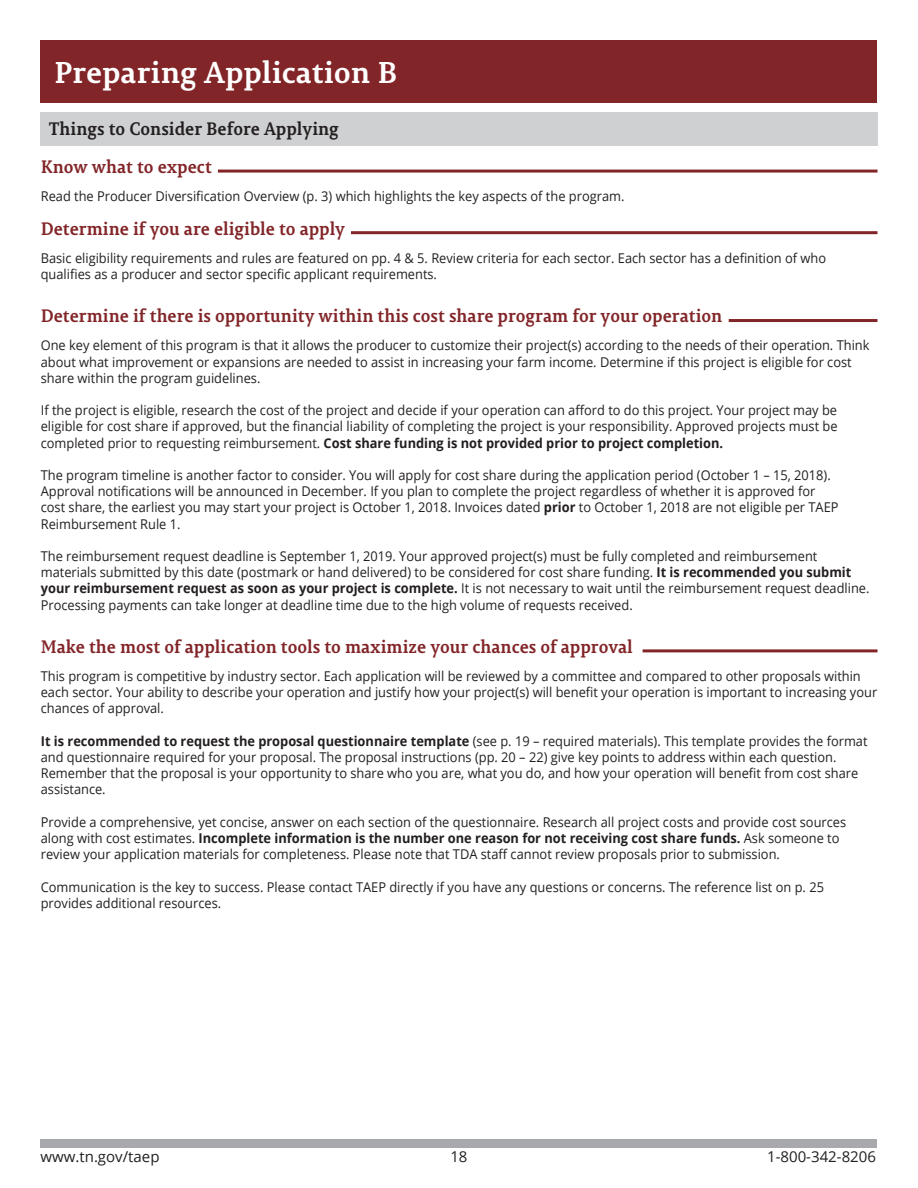
<style>
.page{position:relative;width:918px;height:1188px;background:#fff}
.page>*{position:absolute;margin:0;border:0;box-sizing:border-box;transform-origin:0 0}
.t1{font:700 30px "Permian Slab Serif Typeface";color:#fff}
.t2{font:700 18px "Permian Slab Serif Typeface";color:#822528;scale:.95 1}
.t3{font:700 18px "Permian Slab Serif Typeface";letter-spacing:-.005em;color:#231f20;scale:.95 1}
.t4{font:15px "Open Sans";color:#231f20}
.t5{font:13.5px/16.2px "Open Sans";color:#231f20;scale:.95 1}
.s1{font-weight:700}
</style>
<div class="page">
<div style="left:40px;top:40px;width:838px;height:63px;background:#822528"></div>
<div style="left:40px;top:1139px;width:838px;height:9px;background:#a8a9ad"></div>
<div style="left:40px;top:112px;width:838px;height:34px;background:#cfd0d2"></div>
<hr style="left:218px;top:170px;width:659px;height:3px;background:#822528">
<hr style="left:351px;top:231px;width:527px;height:3px;background:#822528">
<hr style="left:729px;top:319px;width:149px;height:3px;background:#822528">
<hr style="left:643px;top:649px;width:235px;height:3px;background:#822528">
<p class="t1" style="left:54px;top:47px;width:345px">Preparing Application B</p>
<p class="t3" style="left:49px;top:114px;width:307px">Things to Consider Before Applying</p>
<p class="t2" style="left:41px;top:151px;width:182px">Know what to expect</p>
<p class="t5" style="left:41px;top:188px;width:616px">Read the Producer Diversification Overview (p. 3) which highlights the key aspects of the program.</p>
<p class="t2" style="left:41px;top:213px;width:322px">Determine if you are eligible to apply</p>
<p class="t5" style="left:41px;top:249px;width:828px">Basic eligibility requirements and rules are featured on pp. 4 &amp; 5. Review criteria for each sector. Each sector has a definition of who qualifies as a producer and sector specific applicant requirements.</p>
<p class="t2" style="left:41px;top:301px;width:719px">Determine if there is opportunity within this cost share program for your operation</p>
<p class="t5" style="left:41px;top:337px;width:874px">One key element of this program is that it allows the producer to customize their project(s) according to the needs of their operation. Think about what improvement or expansions are needed to assist in increasing your farm income. Determine if this project is eligible for cost share within the program guidelines.</p>
<p class="t5" style="left:41px;top:402px;width:840px;text-align:justify">If the project is eligible, research the cost of the project and decide if your operation can afford to do this project. Your project may be eligible for cost share if approved, but the financial liability of completing the project is your responsibility. Approved projects must be completed prior to requesting reimbursement. <span class="s1">Cost share funding is not provided prior to project completion.</span></p>
<p class="t5" style="left:41px;top:467px;width:841px">The program timeline is another factor to consider. You will apply for cost share during the application period (October 1 – 15, 2018).<br>Approval notifications will be announced in December. If you plan to complete the project regardless of whether it is approved for cost share, the earliest you may start your project is October 1, 2018. Invoices dated <span class="s1">prior</span> to October 1, 2018 are not eligible per TAEP Reimbursement Rule 1.</p>
<p class="t5" style="left:41px;top:548px;width:874px">The reimbursement request deadline is September 1, 2019. Your approved project(s) must be fully completed and reimbursement materials submitted by this date (postmark or hand delivered) to be considered for cost share funding. <span class="s1">It is recommended you submit your reimbursement request as soon as your project is complete.</span> It is not necessary to wait until the reimbursement request deadline.<br>Processing payments can take longer at deadline time due to the high volume of requests received.</p>
<p class="t2" style="left:41px;top:631px;width:625px">Make the most of application tools to maximize your chances of approval</p>
<p class="t5" style="left:41px;top:668px;width:882px">This program is competitive by industry sector. Each application will be reviewed by a committee and compared to other proposals within each sector. Your ability to describe your operation and justify how your project(s) will benefit your operation is important to increasing your chances of approval.</p>
<p class="t5" style="left:41px;top:732px;width:872px"><span class="s1">It is recommended to request the proposal questionnaire template</span> (see p. 19 – required materials). This template provides the format and questionnaire required for your proposal. The proposal instructions (pp. 20 – 22) give key points to address within each question.<br>Remember that the proposal is your opportunity to share who you are, what you do, and how your operation will benefit from cost share assistance.</p>
<p class="t5" style="left:41px;top:813px;width:849px">Provide a comprehensive, yet concise, answer on each section of the questionnaire. Research all project costs and provide cost sources along with cost estimates. <span class="s1">Incomplete information is the number one reason for not receiving cost share funds.</span> Ask someone to review your application materials for completeness. Please note that TDA staff cannot review proposals prior to submission.</p>
<p class="t5" style="left:41px;top:878px;width:826px">Communication is the key to success. Please contact TAEP directly if you have any questions or concerns. The reference list on p. 25 provides additional resources.</p>
<p class="t4" style="left:40px;top:1146px;width:121px">www.tn.gov/taep</p>
<p class="t4" style="left:450px;top:1146px;width:19px">18</p>
<p class="t4" style="left:767px;top:1146px;width:110px">1-800-342-8206</p>
</div>
